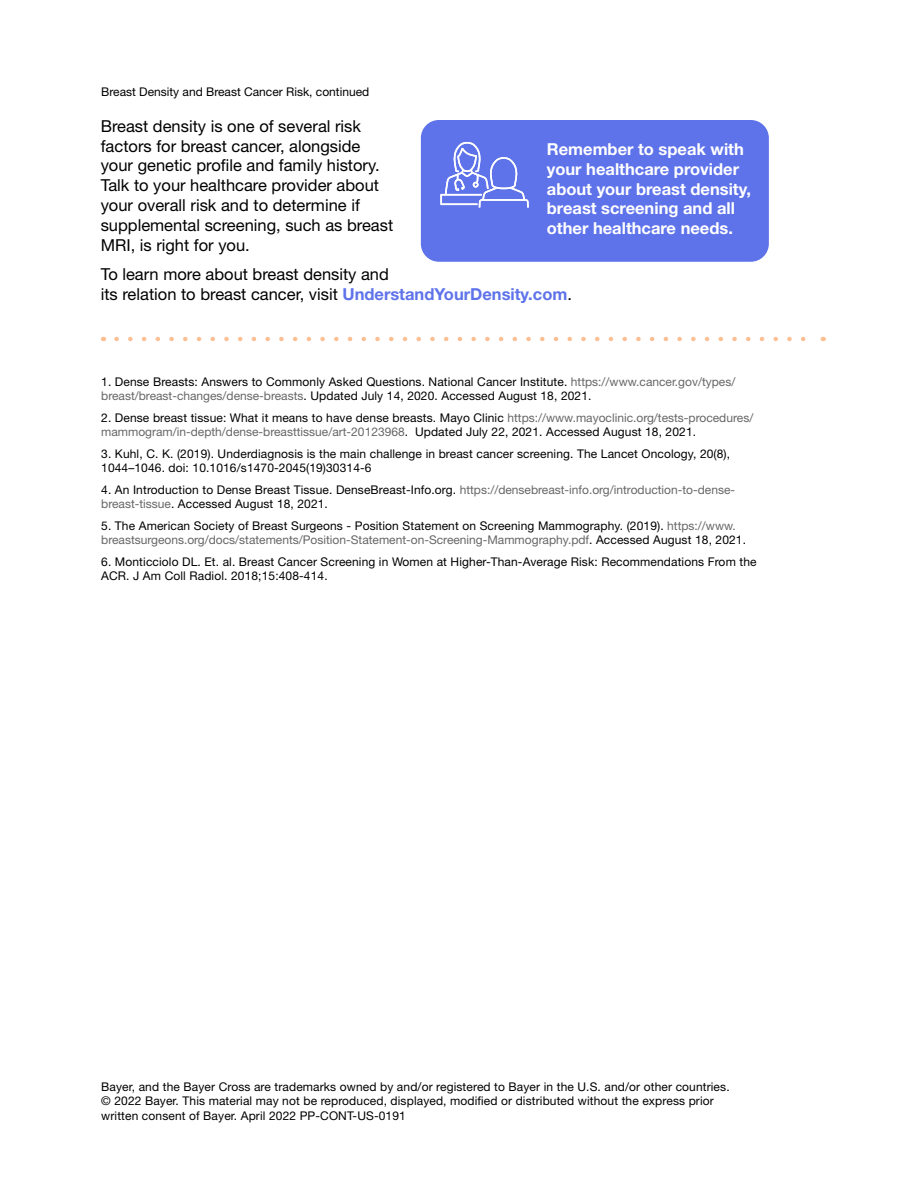
<style>
.page{position:relative;width:918px;height:1188px;background:#fff}
.page>*{position:absolute;margin:0;border:0;box-sizing:border-box;transform-origin:0 0}
.Body{font:16.5px/19.8px "Helvetica Neue LT Std";color:#000}
.Body-2{font:700 16.5px/19.8px "Helvetica Neue LT Std";color:#fff}
.footnotes{font:12px/14.4px "Helvetica Neue LT Std";letter-spacing:.01em;color:#000}
.s1{font-weight:700;color:#5e72ea}
.s2{color:#666}
</style>
<div class="page">
<div style="left:421px;top:120px;width:348px;height:142px;background:#5e72ea;border-radius:18px"></div>
<svg style="left:440px;top:142px;width:89px;height:66px"></svg>
<svg style="left:117px;top:337px;width:689px;height:4px"></svg>
<p class="footnotes" style="left:101px;top:85px;width:270px">Breast Density and Breast Cancer Risk, continued</p>
<p class="Body" style="left:101px;top:116px;width:294px">Breast density is one of several risk factors for breast cancer, alongside your genetic profile and family history.<br>Talk to your healthcare provider about your overall risk and to determine if supplemental screening, such as breast MRI, is right for you.</p>
<p class="Body" style="left:101px;top:264px;width:473px">To learn more about breast density and<br>its relation to breast cancer, visit <span class="s1">UnderstandYourDensity.com</span>.</p>
<p class="Body-2" style="left:547px;top:139px;width:206px">Remember to speak with your healthcare provider about your breast density, breast screening and all other healthcare needs.</p>
<p class="footnotes" style="left:101px;top:374px;width:636px">1. Dense Breasts: Answers to Commonly Asked Questions. National Cancer Institute. <span class="s2">https://www.cancer.gov/types/ breast/breast-changes/dense-breasts</span>. Updated July 14, 2020. Accessed August 18, 2021.</p>
<p class="footnotes" style="left:101px;top:410px;width:654px">2. Dense breast tissue: What it means to have dense breasts. Mayo Clinic <span class="s2">https://www.mayoclinic.org/tests-procedures/ mammogram/in-depth/dense-breasttissue/art-20123968</span>. Updated July 22, 2021. Accessed August 18, 2021.</p>
<p class="footnotes" style="left:101px;top:446px;width:630px">3. Kuhl, C. K. (2019). Underdiagnosis is the main challenge in breast cancer screening. The Lancet Oncology, 20(8),<br>1044–1046. doi: 10.1016/s1470-2045(19)30314-6</p>
<p class="footnotes" style="left:101px;top:482px;width:635px">4. An Introduction to Dense Breast Tissue. DenseBreast-Info.org. <span class="s2">https://densebreast-info.org/introduction-to-dense&shy;breast-tissue</span>. Accessed August 18, 2021.</p>
<p class="footnotes" style="left:101px;top:518px;width:646px">5. The American Society of Breast Surgeons - Position Statement on Screening Mammography. (2019). <span class="s2">https://www. breastsurgeons.org/docs/statements/Position-Statement-on-Screening-Mammography.pdf</span>. Accessed August 18, 2021.</p>
<p class="footnotes" style="left:101px;top:554px;width:657px">6. Monticciolo DL. Et. al. Breast Cancer Screening in Women at Higher-Than-Average Risk: Recommendations From the<br>ACR. J Am Coll Radiol. 2018;15:408-414.</p>
<p class="footnotes" style="left:101px;top:1079px;width:630px">Bayer, and the Bayer Cross are trademarks owned by and/or registered to Bayer in the U.S. and/or other countries. © 2022 Bayer. This material may not be reproduced, displayed, modified or distributed without the express prior written consent of Bayer. April 2022 PP-CONT-US-0191</p>
</div>
